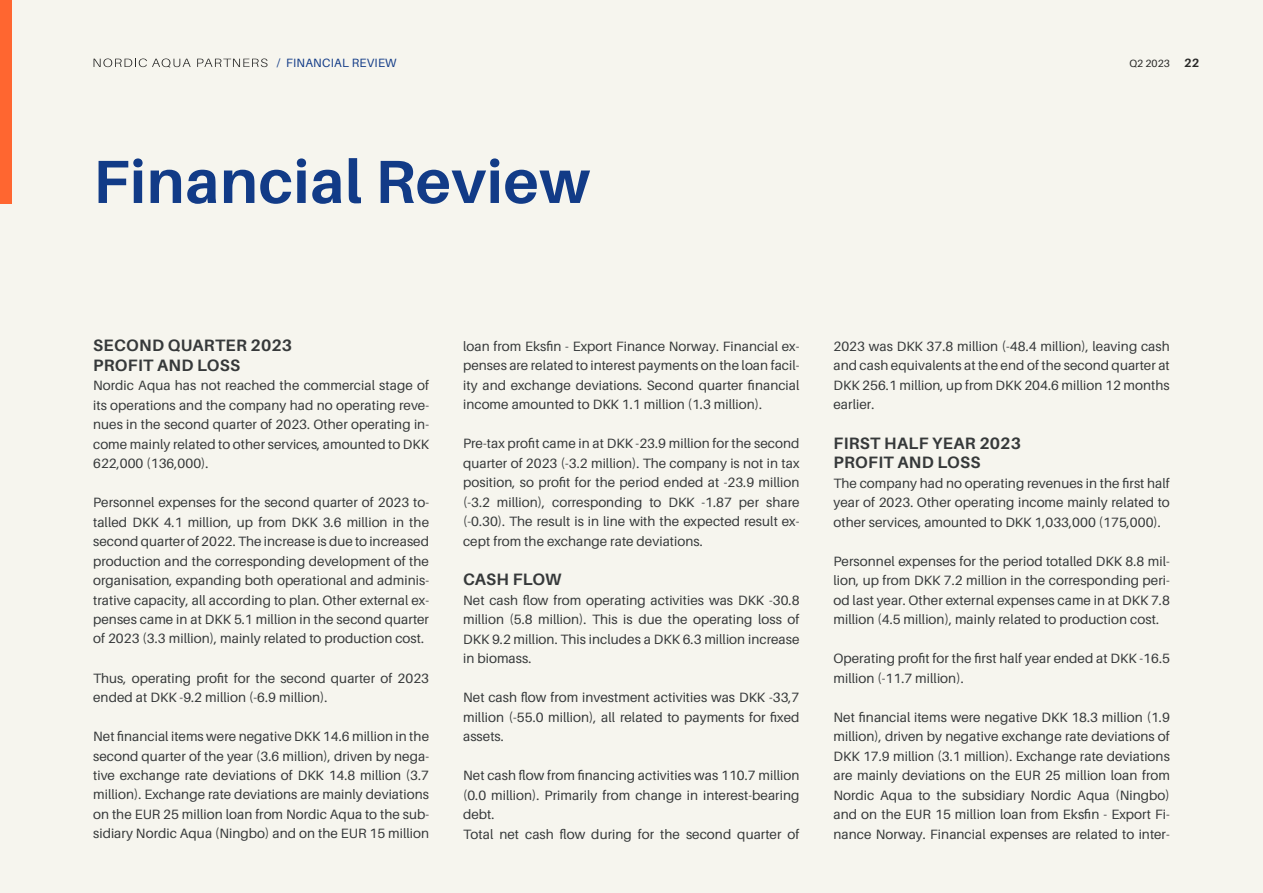
<style>
.page{position:relative;width:1263px;height:893px;background:#f6f5ee}
.page>*{position:absolute;margin:0;border:0;box-sizing:border-box;transform-origin:0 0}
.t1{font:700 61.05px "Aileron";letter-spacing:.01em;color:#123b87}
.t2{font:700 16.5px/19.5px "Aileron";letter-spacing:.02em;color:#36393a}
.t3{font:13.5px/19.5px "Aileron";letter-spacing:.005em;color:#36393a;text-align:justify}
.t4{font:12px "Aileron";letter-spacing:.02em;color:#123b87}
.t5{font:10.5px "Aileron";color:#282827}
.s1{font-weight:700;font-size:12px}
</style>
<div class="page">
<div style="left:0;top:0;width:11px;height:203px;background:#ff6630"></div>
<svg style="left:94px;top:59px;width:97px;height:9px"></svg>
<svg style="left:197px;top:59px;width:70px;height:8px"></svg>
<p class="t4" style="left:277px;top:56px;width:121px">/ FINANCIAL REVIEW</p>
<p class="t5" style="left:1129px;top:57px;width:71px">Q2 2023 <span class="s1">22</span></p>
<h1 class="t1" style="left:93px;top:148px;width:498px">Financial Review</h1>
<p class="t2" style="left:93px;top:336px;width:201px">SECOND QUARTER 2023<br>PROFIT AND LOSS</p>
<p class="t3" style="left:93px;top:376px;width:337px">Nordic Aqua has not reached the commercial stage of its operations and the company had no operating reve&shy;nues in the second quarter of 2023. Other operating in&shy;come mainly related to other services, amounted to DKK 622,000 (136,000).</p>
<p class="t3" style="left:93px;top:493px;width:337px">Personnel expenses for the second quarter of 2023 to&shy;talled DKK 4.1 million, up from DKK 3.6 million in the second quarter of 2022. The increase is due to increased production and the corresponding development of the organisation, expanding both operational and adminis&shy;trative capacity, all according to plan. Other external ex&shy;penses came in at DKK 5.1 million in the second quarter of 2023 (3.3 million), mainly related to production cost.</p>
<p class="t3" style="left:93px;top:668px;width:337px">Thus, operating profit for the second quarter of 2023 ended at DKK -9.2 million (-6.9 million).</p>
<p class="t3" style="left:93px;top:727px;width:337px">Net financial items were negative DKK 14.6 million in the second quarter of the year (3.6 million), driven by nega&shy;tive exchange rate deviations of DKK 14.8 million (3.7 million). Exchange rate deviations are mainly deviations on the EUR 25 million loan from Nordic Aqua to the sub&shy;sidiary Nordic Aqua (Ningbo) and on the EUR 15 million</p>
<p class="t3" style="left:463px;top:337px;width:338px">loan from Eksfin - Export Finance Norway. Financial ex&shy;penses are related to interest payments on the loan facil&shy;ity and exchange deviations. Second quarter financial income amounted to DKK 1.1 million (1.3 million).</p>
<p class="t3" style="left:463px;top:434px;width:338px">Pre-tax profit came in at DKK -23.9 million for the second quarter of 2023 (-3.2 million). The company is not in tax position, so profit for the period ended at -23.9 million (-3.2 million), corresponding to DKK -1.87 per share (-0.30). The result is in line with the expected result ex&shy;cept from the exchange rate deviations.</p>
<p class="t2" style="left:463px;top:570px;width:100px">CASH FLOW</p>
<p class="t3" style="left:463px;top:590px;width:338px">Net cash flow from operating activities was DKK -30.8 million (5.8 million). This is due the operating loss of DKK 9.2 million. This includes a DKK 6.3 million increase in biomass.</p>
<p class="t3" style="left:463px;top:688px;width:338px">Net cash flow from investment activities was DKK -33,7 million (-55.0 million), all related to payments for fixed assets.</p>
<p class="t3" style="left:463px;top:766px;width:338px;text-align:left">Net cash flow from financing activities was 110.7 million (0.0 million). Primarily from change in interest-bearing debt.<br>Total net cash flow during for the second quarter of</p>
<p class="t3" style="left:833px;top:337px;width:338px">2023 was DKK 37.8 million (-48.4 million), leaving cash and cash equivalents at the end of the second quarter at DKK 256.1 million, up from DKK 204.6 million 12 months earlier.</p>
<p class="t2" style="left:833px;top:433px;width:189px">FIRST HALF YEAR 2023<br>PROFIT AND LOSS</p>
<p class="t3" style="left:833px;top:473px;width:338px">The company had no operating revenues in the first half year of 2023. Other operating income mainly related to other services, amounted to DKK 1,033,000 (175,000).</p>
<p class="t3" style="left:833px;top:551px;width:338px">Personnel expenses for the period totalled DKK 8.8 mil&shy;lion, up from DKK 7.2 million in the corresponding peri&shy;od last year. Other external expenses came in at DKK 7.8 million (4.5 million), mainly related to production cost.</p>
<p class="t3" style="left:833px;top:649px;width:338px">Operating profit for the first half year ended at DKK -16.5 million (-11.7 million).</p>
<p class="t3" style="left:833px;top:707px;width:338px">Net financial items were negative DKK 18.3 million (1.9 million), driven by negative exchange rate deviations of DKK 17.9 million (3.1 million). Exchange rate deviations are mainly deviations on the EUR 25 million loan from Nordic Aqua to the subsidiary Nordic Aqua (Ningbo) and on the EUR 15 million loan from Eksfin - Export Fi&shy;nance Norway. Financial expenses are related to inter-</p>
</div>
